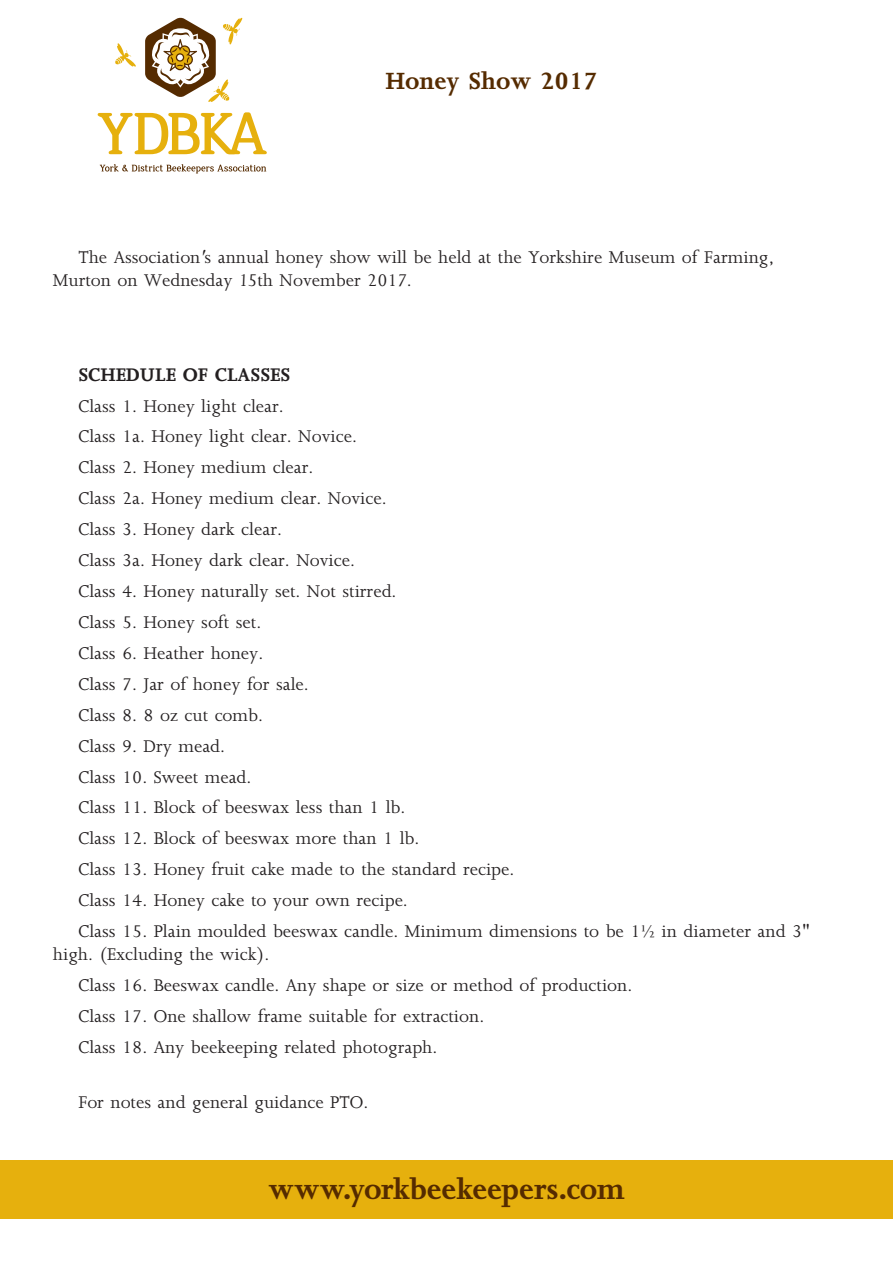
<style>
.page{position:relative;width:893px;height:1263px;background:#fff}
.page>*{position:absolute;margin:0;border:0;box-sizing:border-box;transform-origin:0 0}
.t1{font:700 33px "M Joanna";letter-spacing:-.005em;color:#552b00}
.t2{font:700 27px "M Joanna";color:#552b00}
.t3{font:700 21px "M Joanna";color:#231f20}
.t4{font:19.5px/30.9px "M Joanna";color:#231f20}
.s1{font-style:italic}
</style>
<div class="page">
<svg style="left:98px;top:112px;width:169px;height:42px"></svg>
<svg style="left:100px;top:164px;width:166px;height:9px"></svg>
<svg style="left:115px;top:43px;width:21px;height:24px"></svg>
<svg style="left:145px;top:17px;width:98px;height:85px"></svg>
<div style="left:0;top:1160px;width:893px;height:59px;background:#e6b00d"></div>
<h2 class="t2" style="left:385px;top:66px;width:214px">Honey Show 2017</h2>
<p class="t4" style="left:53px;top:245px;width:723px;line-height:23.4px;text-indent:26px">The Association<span class="s1">'</span>s annual honey show will be held at the Yorkshire Museum of Farming,<br>Murton on Wednesday <span class="s1">15</span>th November 201<span class="s1">7</span>.</p>
<p class="t3" style="left:78px;top:363px;width:213px">SCHEDULE OF CLASSES</p>
<p class="t4" style="left:78px;top:390px;width:733px">Class 1. Honey light clear.<br>Class 1a. Honey light clear. Novice.<br>Class 2. Honey medium clear.<br>Class 2a. Honey medium clear. Novice.<br>Class 3. Honey dark clear.<br>Class 3a. Honey dark clear. Novice.<br>Class 4. Honey naturally set. Not stirred.<br>Class 5. Honey soft set.<br>Class 6. Heather honey.<br>Class 7. Jar of honey for sale.<br>Class 8. 8 oz cut comb.<br>Class 9. Dry mead.<br>Class 10. Sweet mead.<br>Class 11. Block of beeswax less than 1 lb.<br>Class 12. Block of beeswax more than 1 lb.<br>Class 13. Honey fruit cake made to the standard recipe.<br>Class 14. Honey cake to your own recipe.<br>Class 15. Plain moulded beeswax candle. Minimum dimensions to be 1½ in diameter and 3"</p>
<p class="t4" style="left:78px;top:939px;width:555px;text-indent:-26px">high. (Excluding the wick).<br>Class 16. Beeswax candle. Any shape or size or method of production.<br>Class 17. One shallow frame suitable for extraction.<br>Class 18. Any beekeeping related photograph.</p>
<p class="t4" style="left:78px;top:1086px;width:291px">For notes and general guidance PTO.</p>
<h1 class="t1" style="left:268px;top:1171px;width:358px">www.yorkbeekeepers.com</h1>
</div>
